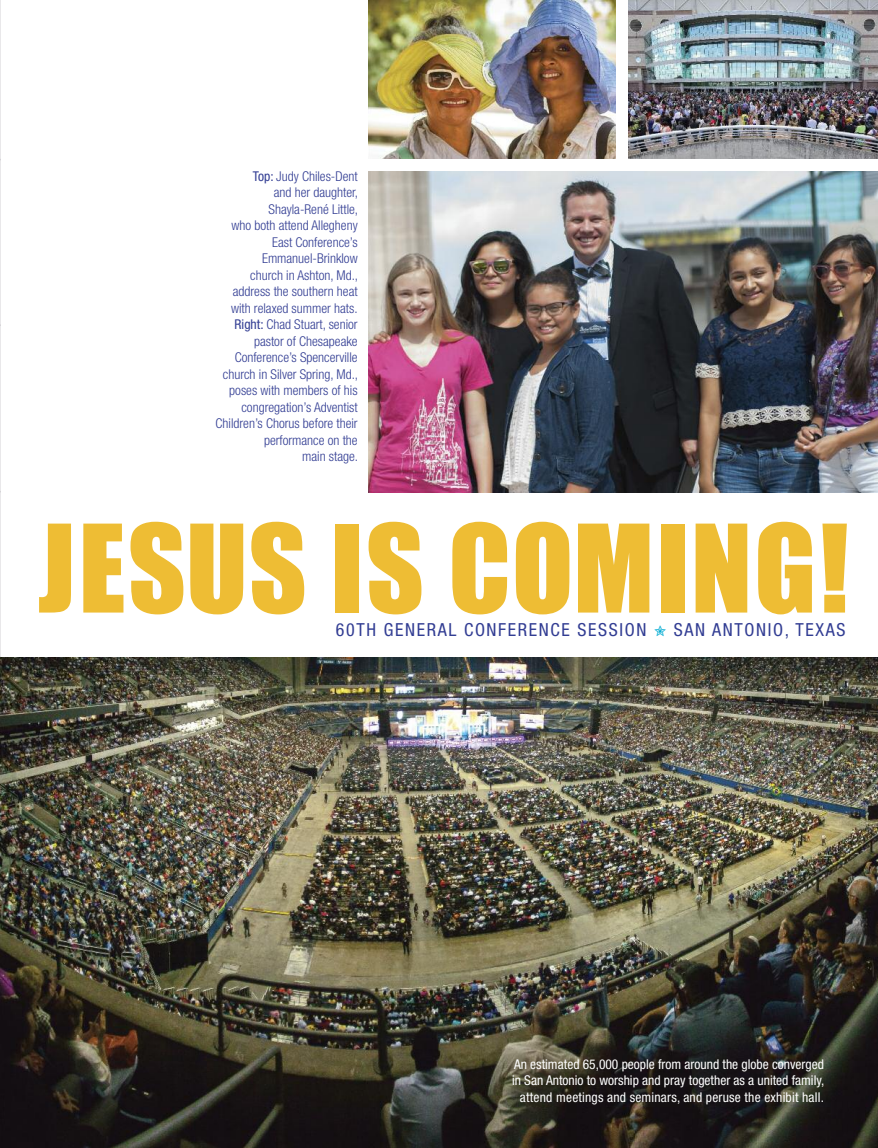
<style>
.page{position:relative;width:878px;height:1148px;background:#fff}
.page>*{position:absolute;margin:0;border:0;box-sizing:border-box;transform-origin:0 0}
.t1{font:112.5px "Impact";letter-spacing:.02em;color:#eebd34}
.t2{font:condensed 18px "Helvetica Neue";letter-spacing:.09em;color:#323d93}
.t3{font:300 condensed 13.5px/16.5px "Helvetica Neue";color:#323d93;text-align:right}
.t4{font:condensed 13.5px/16.5px "Helvetica Neue";color:#fff;text-align:center}
.s1{font-weight:400}
.s2{color:#00abd2}
</style>
<div class="page">
<hr style="left:0;top:0;width:1px;height:1148px;background:#160d23">
<img style="left:0;top:657px;width:878px;height:491px">
<img style="left:368px;top:171px;width:510px;height:321px">
<img style="left:628px;top:0;width:250px;height:159px">
<img style="left:368px;top:0;width:248px;height:159px">
<p class="t3" style="left:215px;top:169px;width:144px"><span class="s1">Top:</span> Judy Chiles-Dent<br>and her daughter,<br>Shayla-René Little,<br>who both attend Allegheny<br>East Conference’s<br>Emmanuel-Brinklow<br>church in Ashton, Md., address the southern heat with relaxed summer hats.<br><span class="s1">Right:</span> Chad Stuart, senior pastor of Chesapeake<br>Conference’s Spencerville church in Silver Spring, Md., poses with members of his congregation’s Adventist<br>Children’s Chorus before their performance on the<br>main stage.</p>
<h1 class="t1" style="left:38px;top:499px;width:812px">JESUS IS COMING!</h1>
<h2 class="t2" style="left:336px;top:622px;width:511px">60TH GENERAL CONFERENCE SESSION <span class="s2">✮</span> SAN ANTONIO, TEXAS</h2>
<p class="t4" style="left:512px;top:1056px;width:314px">An estimated 65,000 people from around the globe converged in San Antonio to worship and pray together as a united family, attend meetings and seminars, and peruse the exhibit hall.</p>
</div>
